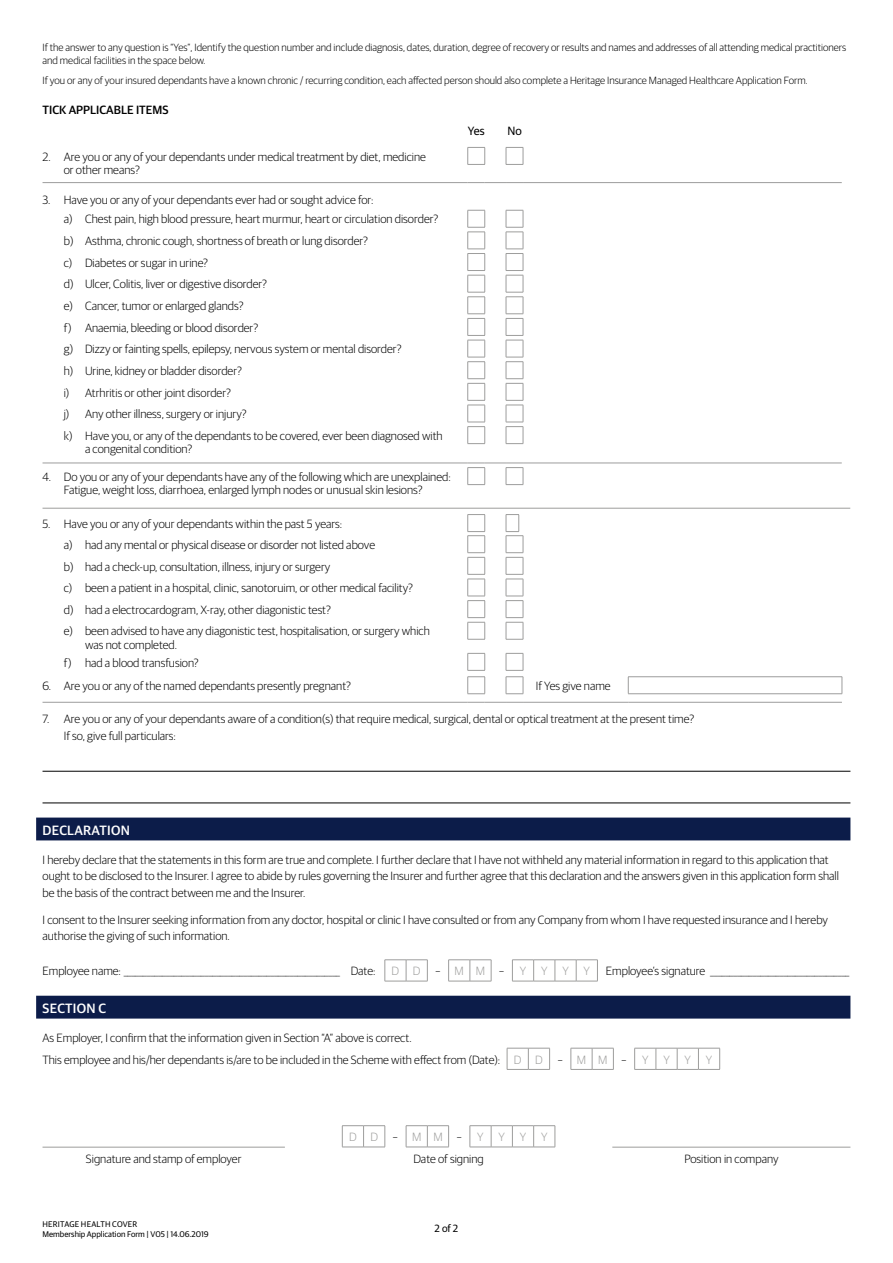
<style>
.page{position:relative;width:893px;height:1263px;background:#fff}
.page>*{position:absolute;margin:0;border:0;box-sizing:border-box;transform-origin:0 0}
.t1{font:500 13.5px "Guardian Sans";letter-spacing:.02em;color:#fff}
.t2{font:300 12px/21.6px "Guardian Sans";color:#000}
.t3{font:300 12px "Guardian Sans";letter-spacing:1.24em;color:#9d9d9c}
.t4{font:500 12px "Guardian Sans";color:#000}
.t5{font:12px "Guardian Sans";color:#000}
.t6{font:300 10.5px/13.5px "Guardian Sans";color:#000}
.t7{font:10.5px "Guardian Sans";color:#000}
.t8{font:8.25px/9.9px "Guardian Sans";color:#000}
.s1{color:#000}
.s2{color:#9d9d9c}
</style>
<div class="page">
<div style="left:36px;top:817px;width:814px;height:23px;background:#0c1c49"></div>
<div style="left:36px;top:996px;width:814px;height:22px;background:#0c1c49"></div>
<svg style="left:467px;top:147px;width:18px;height:18px"></svg>
<svg style="left:506px;top:147px;width:18px;height:18px"></svg>
<hr style="left:43px;top:182px;width:425px;height:1px;background:#9d9d9c">
<svg style="left:468px;top:182px;width:55px;height:1px"></svg>
<hr style="left:523px;top:182px;width:319px;height:1px;background:#9d9d9c">
<svg style="left:467px;top:210px;width:18px;height:234px"></svg>
<svg style="left:506px;top:210px;width:18px;height:234px"></svg>
<hr style="left:43px;top:463px;width:425px;height:1px;background:#9d9d9c">
<hr style="left:523px;top:463px;width:319px;height:1px;background:#9d9d9c">
<svg style="left:467px;top:463px;width:57px;height:22px"></svg>
<hr style="left:43px;top:508px;width:807px;height:1px;background:#9d9d9c">
<svg style="left:467px;top:514px;width:18px;height:126px"></svg>
<svg style="left:506px;top:514px;width:18px;height:126px"></svg>
<svg style="left:467px;top:653px;width:18px;height:41px"></svg>
<svg style="left:506px;top:653px;width:18px;height:41px"></svg>
<hr style="left:628px;top:676px;width:214px;height:1px;background:#9d9d9c">
<svg style="left:628px;top:677px;width:1px;height:16px"></svg>
<svg style="left:842px;top:677px;width:1px;height:16px"></svg>
<hr style="left:628px;top:693px;width:214px;height:1px;background:#9d9d9c">
<hr style="left:43px;top:702px;width:425px;height:1px;background:#9d9d9c">
<svg style="left:468px;top:702px;width:55px;height:1px"></svg>
<hr style="left:523px;top:702px;width:105px;height:1px;background:#9d9d9c">
<hr style="left:628px;top:702px;width:214px;height:1px;background:#9d9d9c">
<hr style="left:43px;top:771px;width:807px;height:1px;background:#000">
<hr style="left:43px;top:803px;width:807px;height:1px;background:#000">
<svg style="left:385px;top:959px;width:43px;height:23px"></svg>
<svg style="left:448px;top:959px;width:44px;height:23px"></svg>
<svg style="left:512px;top:959px;width:86px;height:23px"></svg>
<svg style="left:507px;top:1048px;width:43px;height:22px"></svg>
<svg style="left:571px;top:1048px;width:43px;height:22px"></svg>
<svg style="left:634px;top:1048px;width:86px;height:22px"></svg>
<hr style="left:612px;top:1147px;width:238px;height:1px;background:#9d9d9c">
<hr style="left:43px;top:1147px;width:242px;height:1px;background:#9d9d9c">
<svg style="left:342px;top:1125px;width:44px;height:23px"></svg>
<svg style="left:406px;top:1125px;width:43px;height:23px"></svg>
<svg style="left:470px;top:1125px;width:86px;height:23px"></svg>
<p class="t6" style="left:43px;top:40px;width:805px">If the answer to any question is “Yes”, Identify the question number and include diagnosis, dates, duration, degree of recovery or results and names and addresses of all attending medical practitioners and medical facilities in the space below.</p>
<p class="t6" style="left:43px;top:73px;width:767px">If you or any of your insured dependants have a known chronic / recurring condition, each affected person should also complete a Heritage Insurance Managed Healthcare Application Form.</p>
<p class="t4" style="left:43px;top:101px;width:128px">TICK APPLICABLE ITEMS</p>
<p class="t5" style="left:468px;top:123px;width:18px">Yes</p>
<p class="t5" style="left:507px;top:123px;width:16px">No</p>
<p class="t2" style="left:64px;top:149px;width:364px;line-height:13.4px;text-indent:-21px">2. Are you or any of your dependants under medical treatment by diet, medicine or other means?</p>
<p class="t2" style="left:64px;top:190px;width:376px;line-height:19.4px;text-indent:-21px">3. Have you or any of your dependants ever had or sought advice for:<br>a) Chest pain, high blood pressure, heart murmur, heart or circulation disorder?</p>
<p class="t2" style="left:64px;top:229px;width:380px">b) Asthma, chronic cough, shortness of breath or lung disorder?<br>c) Diabetes or sugar in urine?<br>d) Ulcer, Colitis, liver or digestive disorder?<br>e) Cancer, tumor or enlarged glands?<br>f) Anaemia, bleeding or blood disorder?<br>g) Dizzy or fainting spells, epilepsy, nervous system or mental disorder?<br>h) Urine, kidney or bladder disorder?<br>i) Atrhritis or other joint disorder?<br>j) Any other illness, surgery or injury?<br>k) Have you, or any of the dependants to be covered, ever been diagnosed with</p>
<p class="t2" style="left:85px;top:437px;width:109px">a congenital condition?</p>
<p class="t2" style="left:43px;top:469px;width:410px;line-height:13.4px;text-align:center">4. Do you or any of your dependants have any of the following which are unexplained:<br>Fatigue, weight loss, diarrhoea, enlarged lymph nodes or unusual skin lesions?</p>
<p class="t2" style="left:64px;top:512px;width:368px;text-indent:-21px">5. Have you or any of your dependants within the past 5 years:<br>a) had any mental or physical disease or disorder not listed above<br>b) had a check-up, consultation, illness, injury or surgery<br>c) been a patient in a hospital, clinic, sanotoruim, or other medical facility?<br>d) had a electrocardogram, X-ray, other diagonistic test?<br>e) been advised to have any diagonistic test, hospitalisation, or surgery which</p>
<p class="t2" style="left:64px;top:635px;width:137px;line-height:17.9px;text-align:center">was not completed.<br>f) had a blood transfusion?</p>
<p class="t2" style="left:43px;top:674px;width:310px">6. Are you or any of the named dependants presently pregnant?</p>
<p class="t2" style="left:536px;top:674px;width:76px">If Yes give name</p>
<p class="t2" style="left:64px;top:710px;width:632px;line-height:16.5px;text-indent:-21px">7. Are you or any of your dependants aware of a condition(s) that require medical, surgical, dental or optical treatment at the present time?<br>If so, give full particulars:</p>
<p class="t1" style="left:43px;top:820px;width:89px">DECLARATION</p>
<p class="t2" style="left:43px;top:851px;width:798px;line-height:16.5px">I hereby declare that the statements in this form are true and complete. I further declare that I have not withheld any material information in regard to this application that ought to be disclosed to the Insurer. I agree to abide by rules governing the Insurer and further agree that this declaration and the answers given in this application form shall be the basis of the contract between me and the Insurer.</p>
<p class="t2" style="left:43px;top:911px;width:787px;line-height:16.5px">I consent to the Insurer seeking information from any doctor, hospital or clinic I have consulted or from any Company from whom I have requested insurance and I hereby authorise the giving of such information.</p>
<p class="t2" style="left:43px;top:959px;width:335px">Employee name: ________________________________________________________ Date:</p>
<p class="t3" style="left:392px;top:963px;width:114px">DD<span class="s1">–</span>MM<span class="s1">–</span></p>
<p class="t3" style="left:520px;top:963px;width:72px">YYYY</p>
<p class="t2" style="left:606px;top:959px;width:245px">Employee’s signature ____________________________________</p>
<p class="t1" style="left:43px;top:998px;width:65px">SECTION C</p>
<p class="t2" style="left:43px;top:1026px;width:585px">As Employer, I confirm that the information given in Section “A” above is correct.<br>This employee and his/her dependants is/are to be included in the Scheme with effect from (Date): <span class="s2">D D</span> – <span class="s2">M M</span> –</p>
<p class="t3" style="left:642px;top:1051px;width:72px">YYYY</p>
<p class="t3" style="left:349px;top:1128px;width:114px">DD<span class="s1">–</span>MM<span class="s1">–</span></p>
<p class="t3" style="left:477px;top:1128px;width:72px">YYYY</p>
<p class="t2" style="left:86px;top:1147px;width:157px">Signature and stamp of employer</p>
<p class="t2" style="left:413px;top:1147px;width:72px">Date of signing</p>
<p class="t2" style="left:684px;top:1147px;width:96px">Position in company</p>
<p class="t8" style="left:43px;top:1218px;width:168px">HERITAGE HEALTH COVER<br>Membership Application Form | V05 | 14.06.2019</p>
<p class="t7" style="left:435px;top:1220px;width:25px">2 of 2</p>
</div>
